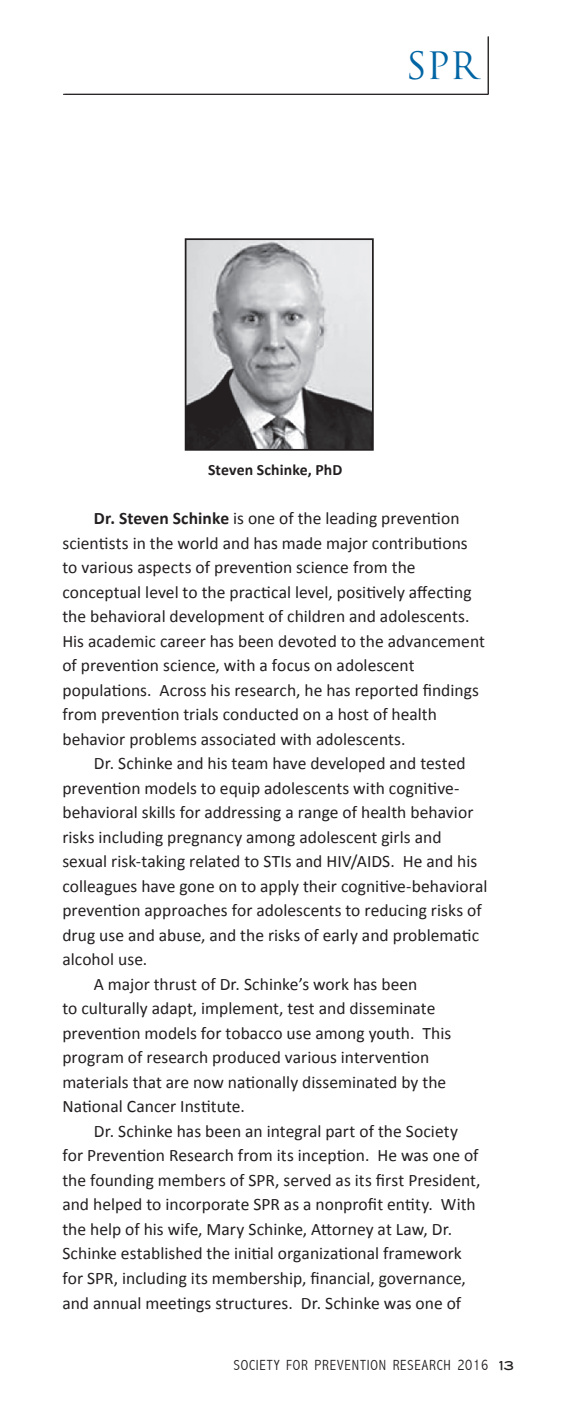
<style>
.page{position:relative;width:567px;height:1418px;background:#fff}
.page>*{position:absolute;margin:0;border:0;box-sizing:border-box;transform-origin:0 0}
.t1{font:36.75px "Trajan Pro";color:#0065a4}
.t2{font:17.5px/24.5px "Calibri";letter-spacing:.005em;color:#231f20}
.t3{font:700 15.75px "Calibri";letter-spacing:.005em;color:#231f20}
.t4{font:300 condensed 14.7px "Abadi";letter-spacing:.055em;color:#231f20}
.s1{font-weight:700}
.s2{font-size:15.75px}
.s3{font-family:"Blair Md ITCTT Medium";font-weight:400;font-stretch:normal;font-size:12.25px}
</style>
<div class="page">
<img style="left:188px;top:241px;width:183px;height:207px">
<div style="left:185px;top:238px;width:189px;height:213px;border:2px solid #231f20"></div>
<hr style="left:63px;top:94px;width:425px;height:1px;background:#231f20">
<hr style="left:488px;top:37px;width:1px;height:57px;background:#231f20">
<h1 class="t1" style="left:406px;top:42px;width:73px">SPR</h1>
<p class="t3" style="left:208px;top:460px;width:136px">Steven Schinke, PhD</p>
<p class="t2" style="left:62px;top:506px;width:424px;text-indent:32px"><span class="s1">Dr. Steven Schinke</span> is one of the leading prevention scientists in the world and has made major contributions to various aspects of prevention science from the conceptual level to the practical level, positively affecting the behavioral development of children and adolescents.<br>His academic career has been devoted to the advancement of prevention science, with a focus on adolescent populations. Across his research, he has reported findings from prevention trials conducted on a host of health behavior problems associated with adolescents.</p>
<p class="t2" style="left:94px;top:751px;width:373px">Dr. Schinke and his team have developed and tested</p>
<p class="t2" style="left:62px;top:776px;width:399px">prevention models to equip adolescents with cognitive-</p>
<p class="t2" style="left:62px;top:800px;width:413px">behavioral skills for addressing a range of health behavior</p>
<p class="t2" style="left:62px;top:825px;width:381px">risks including pregnancy among adolescent girls and</p>
<p class="t2" style="left:62px;top:849px;width:416px">sexual risk-taking related to STIs and HIV/AIDS. He and his</p>
<p class="t2" style="left:62px;top:874px;width:427px">colleagues have gone on to apply their cognitive-behavioral</p>
<p class="t2" style="left:62px;top:898px;width:421px">prevention approaches for adolescents to reducing risks of</p>
<p class="t2" style="left:62px;top:923px;width:418px">drug use and abuse, and the risks of early and problematic</p>
<p class="t2" style="left:62px;top:947px;width:86px">alcohol use.</p>
<p class="t2" style="left:94px;top:972px;width:325px">A major thrust of Dr. Schinke’s work has been</p>
<p class="t2" style="left:62px;top:996px;width:375px">to culturally adapt, implement, test and disseminate</p>
<p class="t2" style="left:62px;top:1021px;width:390px">prevention models for tobacco use among youth. This</p>
<p class="t2" style="left:62px;top:1045px;width:369px">program of research produced various intervention</p>
<p class="t2" style="left:62px;top:1070px;width:385px">materials that are now nationally disseminated by the</p>
<p class="t2" style="left:62px;top:1094px;width:184px">National Cancer Institute.</p>
<p class="t2" style="left:94px;top:1119px;width:366px">Dr. Schinke has been an integral part of the Society</p>
<p class="t2" style="left:62px;top:1143px;width:418px">for Prevention Research from its inception. He was one of</p>
<p class="t2" style="left:62px;top:1168px;width:420px">the founding members of SPR, served as its first President,</p>
<p class="t2" style="left:62px;top:1192px;width:415px">and helped to incorporate SPR as a nonprofit entity. With</p>
<p class="t2" style="left:62px;top:1217px;width:391px">the help of his wife, Mary Schinke, Attorney at Law, Dr.</p>
<p class="t2" style="left:62px;top:1241px;width:401px">Schinke established the initial organizational framework</p>
<p class="t2" style="left:62px;top:1266px;width:405px">for SPR, including its membership, financial, governance,</p>
<p class="t2" style="left:62px;top:1290px;width:400px">and annual meetings structures. Dr. Schinke was one of</p>
<p class="t4" style="left:234px;top:1356px;width:282px">SOCIETY FOR PREVENTION RESEARCH <span class="s2">2016</span> <span class="s3">13</span></p>
</div>
